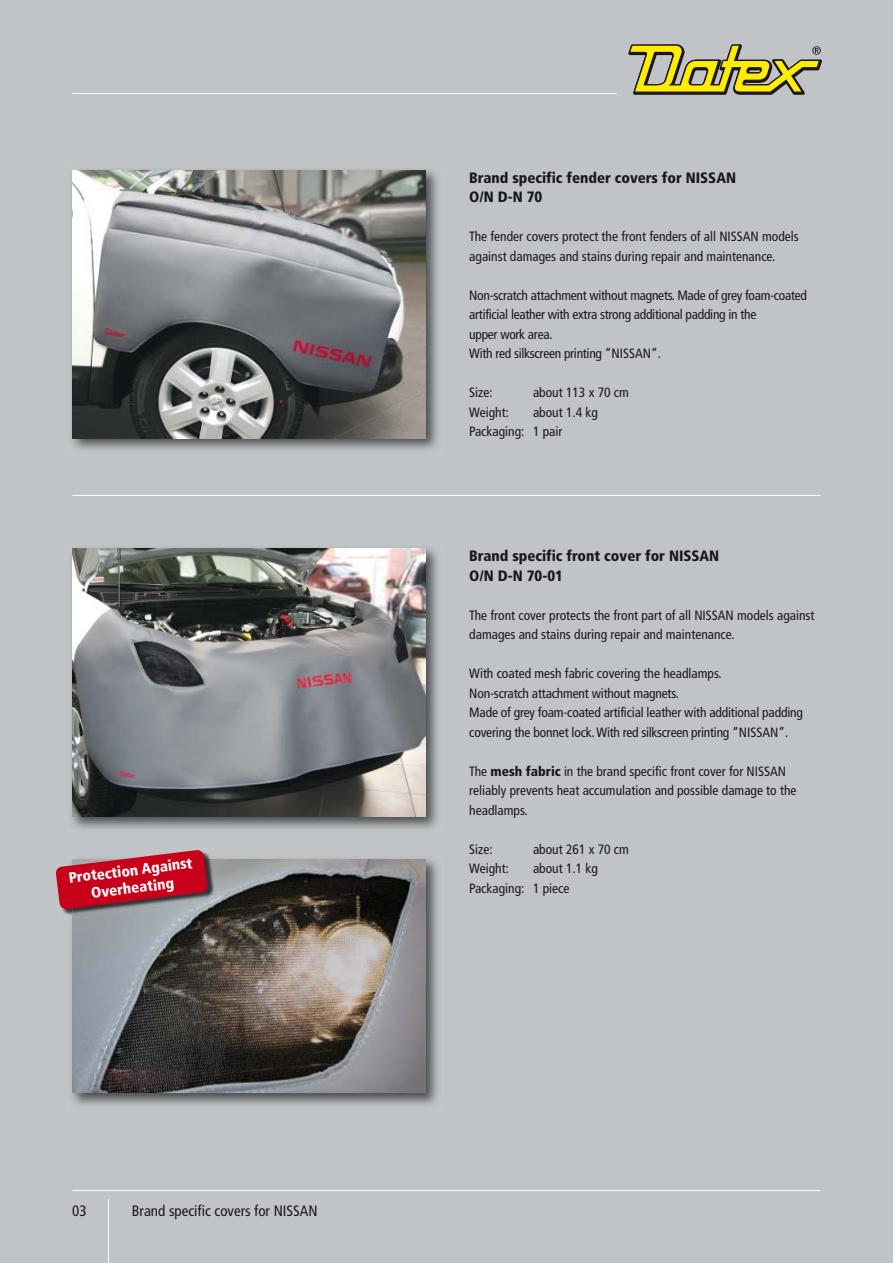
<style>
.page{position:relative;width:893px;height:1263px;background:#c1c4c7}
.page>*{position:absolute;margin:0;border:0;box-sizing:border-box;transform-origin:0 0}
.t1{font:900 condensed 15px/19.5px "Frutiger";color:#1a171c}
.t2{font:condensed 15px "Frutiger";color:#1a171c}
.t3{font:900 condensed 15px/17.7px "Frutiger";color:#fff;text-align:center}
.t4{font:condensed 13.5px/19.5px "Frutiger";color:#1a171c}
.t5{font:condensed 13.5px/19.5px "Frutiger";letter-spacing:-.02em;color:#1a171c}
.s1{font-weight:900}
</style>
<div class="page">
<img style="left:72px;top:859px;width:366px;height:247px">
<img style="left:72px;top:859px;width:353px;height:234px">
<img style="left:72px;top:548px;width:366px;height:281px">
<img style="left:72px;top:549px;width:353px;height:267px">
<hr style="left:72px;top:495px;width:749px;height:1px;background:#fff">
<hr style="left:72px;top:93px;width:545px;height:1px;background:#fff">
<svg style="left:628px;top:44px;width:194px;height:51px"></svg>
<hr style="left:72px;top:1190px;width:749px;height:1px;background:#fff">
<hr style="left:108px;top:1199px;width:1px;height:64px;background:#fff">
<img style="left:62px;top:909px;width:10px;height:7px">
<img style="left:72px;top:859px;width:149px;height:61px">
<img style="left:72px;top:170px;width:366px;height:280px">
<img style="left:72px;top:170px;width:353px;height:268px">
<svg style="left:56px;top:850px;width:152px;height:59px;background:#ba2e41"></svg>
<p class="t3" style="left:68px;top:870px;width:126px;rotate:-7deg">Protection Against<br>Overheating</p>
<p class="t2" style="left:72px;top:1204px;width:16px">03</p>
<p class="t2" style="left:132px;top:1204px;width:187px">Brand specific covers for NISSAN</p>
<p class="t1" style="left:469px;top:169px;width:268px">Brand specific fender covers for NISSAN<br>O/N D-N 70</p>
<p class="t4" style="left:469px;top:228px;width:331px">The fender covers protect the front fenders of all NISSAN models against damages and stains during repair and maintenance.</p>
<p class="t5" style="left:469px;top:286px;width:339px">Non-scratch attachment without magnets. Made of grey foam-coated artificial leather with extra strong additional padding in the<br>upper work area.<br>With red silkscreen printing “NISSAN”.</p>
<p class="t4" style="left:469px;top:384px;width:25px">Size:</p>
<p class="t4" style="left:533px;top:384px;width:97px">about 113 x 70 cm</p>
<p class="t4" style="left:469px;top:403px;width:41px">Weight:</p>
<p class="t4" style="left:469px;top:403px;width:130px;text-indent:64px">about 1.4 kg<br>Packaging: 1 pair</p>
<p class="t1" style="left:469px;top:547px;width:252px">Brand specific front cover for NISSAN<br>O/N D-N 70-01</p>
<p class="t4" style="left:469px;top:606px;width:347px">The front cover protects the front part of all NISSAN models against damages and stains during repair and maintenance.</p>
<p class="t4" style="left:469px;top:665px;width:335px">With coated mesh fabric covering the headlamps.<br>Non-scratch attachment without magnets.<br>Made of grey foam-coated artificial leather with additional padding covering the bonnet lock. With red silkscreen printing “NISSAN”.</p>
<p class="t4" style="left:469px;top:762px;width:329px">The <span class="s1">mesh fabric</span> in the brand specific front cover for NISSAN reliably prevents heat accumulation and possible damage to the headlamps.</p>
<p class="t4" style="left:469px;top:840px;width:25px">Size:</p>
<p class="t4" style="left:533px;top:840px;width:97px">about 261 x 70 cm</p>
<p class="t4" style="left:469px;top:860px;width:41px">Weight:</p>
<p class="t4" style="left:469px;top:860px;width:130px;text-indent:64px">about 1.1 kg<br>Packaging: 1 piece</p>
</div>
